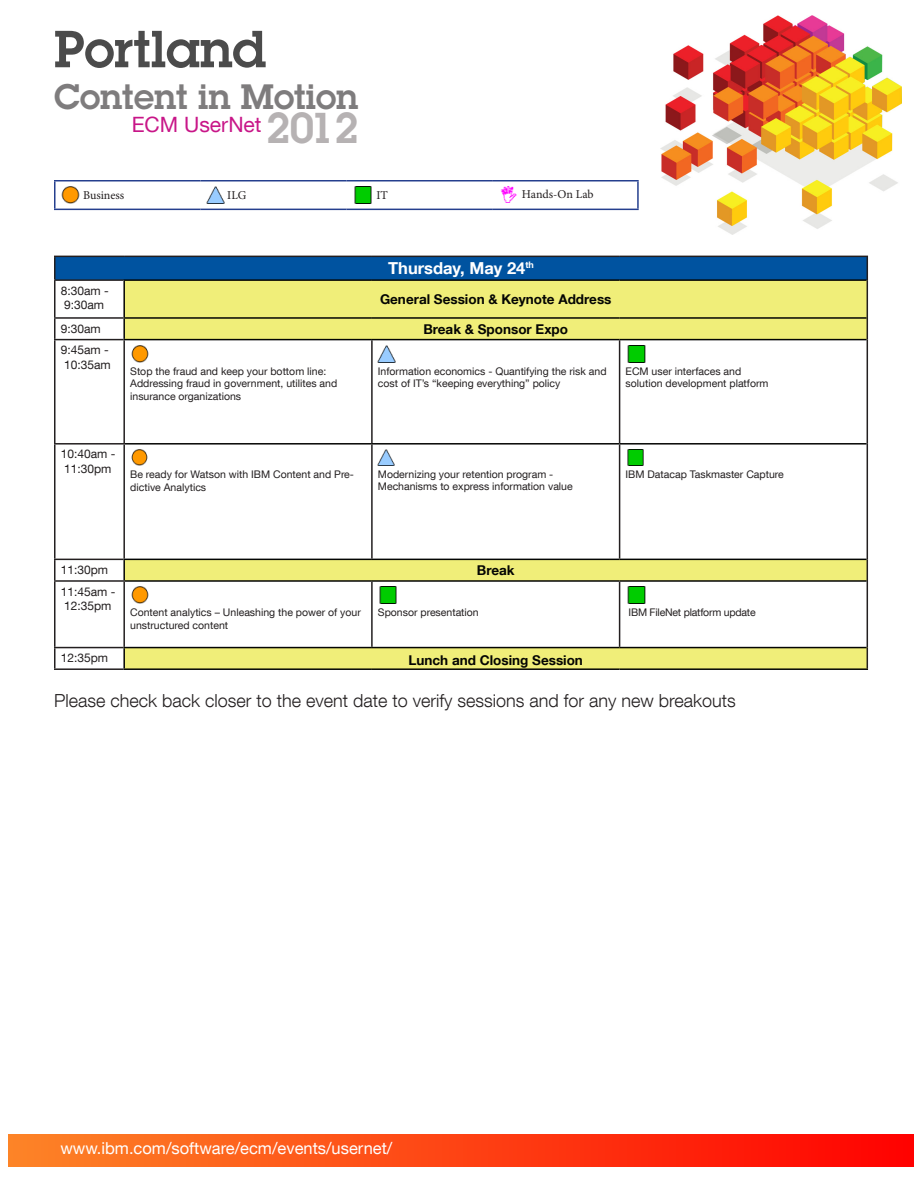
<style>
.page{position:relative;width:918px;height:1188px;background:#fff}
.page>*{position:absolute;margin:0;border:0;box-sizing:border-box;transform-origin:0 0}
.t1{font:600 51px "Lubalin Graph Std";color:#4b4b4b}
.t2{font:600 34.5px "Lubalin Graph Std";color:#7e7c7d}
.t3{font:21.15px "Helvetica Neue LT Com";color:#c81688}
.t4{font:300 18px "Helvetica Neue LT Com";color:#231f20}
.t5{font:16.5px "Helvetica Neue LT Com";color:#fff}
.t6{font:700 16.5px "Helvetica Neue LT Com";color:#fff}
.t7{font:700 13.5px "Helvetica Neue LT Com";color:#040503}
.t8{font:12px "Helvetica Neue LT Com";color:#231f20}
.t9{font:12px "Minion Pro";letter-spacing:-.005em;color:#231f20}
.t10{font:10.5px/12.6px "Helvetica Neue LT Com";color:#231f20}
.t11{font:10.5px "Helvetica Neue LT Com";letter-spacing:-.02em;color:#231f20}
.s1{font-family:"Lubalin Graph Std";font-weight:600;font-size:42.3px;color:#b6b2b3}
</style>
<div class="page">
<img style="left:661px;top:16px;width:241px;height:218px">
<div style="left:9px;top:1134px;width:905px;height:32px;background:linear-gradient(to right,#fd8427,#ff0100)"></div>
<div style="left:55px;top:256px;width:812px;height:24px;background:#0053a0"></div>
<div style="left:124px;top:280px;width:743px;height:38px;background:#f0ee79"></div>
<svg style="left:125px;top:319px;width:742px;height:261px"></svg>
<div style="left:124px;top:648px;width:743px;height:21px;background:#f0ee79"></div>
<hr style="left:54px;top:256px;width:70px;height:1px;background:#231f20">
<hr style="left:54px;top:257px;width:2px;height:22px;background:#231f20">
<hr style="left:124px;top:256px;width:248px;height:1px;background:#231f20">
<hr style="left:372px;top:256px;width:248px;height:1px;background:#231f20">
<hr style="left:620px;top:256px;width:248px;height:1px;background:#231f20">
<svg style="left:867px;top:257px;width:1px;height:23px"></svg>
<hr style="left:54px;top:279px;width:69px;height:2px;background:#231f20">
<hr style="left:54px;top:281px;width:2px;height:36px;background:#231f20">
<hr style="left:867px;top:280px;width:1px;height:38px;background:#231f20">
<hr style="left:54px;top:317px;width:69px;height:2px;background:#231f20">
<hr style="left:54px;top:319px;width:2px;height:20px;background:#231f20">
<svg style="left:867px;top:318px;width:1px;height:22px"></svg>
<hr style="left:54px;top:339px;width:69px;height:1px;background:#231f20">
<hr style="left:54px;top:340px;width:2px;height:103px;background:#231f20">
<hr style="left:123px;top:340px;width:2px;height:103px;background:#231f20">
<hr style="left:371px;top:340px;width:2px;height:103px;background:#231f20">
<hr style="left:619px;top:340px;width:1px;height:103px;background:#231f20">
<hr style="left:867px;top:340px;width:1px;height:104px;background:#231f20">
<hr style="left:54px;top:443px;width:71px;height:2px;background:#231f20">
<hr style="left:54px;top:445px;width:2px;height:114px;background:#231f20">
<hr style="left:123px;top:445px;width:2px;height:114px;background:#231f20">
<hr style="left:371px;top:445px;width:2px;height:114px;background:#231f20">
<hr style="left:619px;top:445px;width:1px;height:114px;background:#231f20">
<hr style="left:867px;top:444px;width:1px;height:115px;background:#231f20">
<hr style="left:54px;top:559px;width:69px;height:1px;background:#231f20">
<hr style="left:54px;top:560px;width:2px;height:20px;background:#231f20">
<svg style="left:867px;top:559px;width:1px;height:22px"></svg>
<hr style="left:54px;top:580px;width:71px;height:2px;background:#231f20">
<hr style="left:54px;top:582px;width:2px;height:65px;background:#231f20">
<hr style="left:123px;top:582px;width:2px;height:65px;background:#231f20">
<hr style="left:371px;top:582px;width:2px;height:65px;background:#231f20">
<hr style="left:619px;top:582px;width:1px;height:65px;background:#231f20">
<hr style="left:867px;top:581px;width:1px;height:67px;background:#231f20">
<hr style="left:54px;top:647px;width:69px;height:1px;background:#231f20">
<hr style="left:54px;top:648px;width:2px;height:20px;background:#231f20">
<svg style="left:867px;top:648px;width:1px;height:20px"></svg>
<hr style="left:54px;top:668px;width:69px;height:2px;background:#231f20">
<hr style="left:125px;top:580px;width:247px;height:2px;background:#040503">
<hr style="left:372px;top:580px;width:248px;height:2px;background:#040503">
<hr style="left:620px;top:580px;width:247px;height:2px;background:#040503">
<hr style="left:123px;top:279px;width:249px;height:2px;background:#040503">
<hr style="left:123px;top:281px;width:2px;height:36px;background:#040503">
<hr style="left:372px;top:279px;width:248px;height:2px;background:#040503">
<hr style="left:620px;top:279px;width:247px;height:2px;background:#040503">
<hr style="left:123px;top:648px;width:2px;height:20px;background:#040503">
<hr style="left:123px;top:647px;width:249px;height:1px;background:#040503">
<hr style="left:372px;top:647px;width:248px;height:1px;background:#040503">
<hr style="left:620px;top:647px;width:247px;height:1px;background:#040503">
<hr style="left:123px;top:319px;width:2px;height:20px;background:#040503">
<hr style="left:123px;top:317px;width:249px;height:2px;background:#040503">
<hr style="left:372px;top:317px;width:248px;height:2px;background:#040503">
<hr style="left:620px;top:317px;width:247px;height:2px;background:#040503">
<hr style="left:123px;top:339px;width:249px;height:1px;background:#040503">
<hr style="left:372px;top:339px;width:248px;height:1px;background:#040503">
<hr style="left:620px;top:339px;width:247px;height:1px;background:#040503">
<hr style="left:123px;top:668px;width:249px;height:2px;background:#040503">
<hr style="left:372px;top:668px;width:248px;height:2px;background:#040503">
<hr style="left:620px;top:668px;width:248px;height:2px;background:#040503">
<hr style="left:125px;top:443px;width:247px;height:2px;background:#040503">
<hr style="left:372px;top:443px;width:248px;height:2px;background:#040503">
<hr style="left:620px;top:443px;width:247px;height:2px;background:#040503">
<hr style="left:123px;top:560px;width:2px;height:20px;background:#040503">
<hr style="left:123px;top:559px;width:249px;height:1px;background:#040503">
<hr style="left:372px;top:559px;width:248px;height:1px;background:#040503">
<hr style="left:620px;top:559px;width:247px;height:1px;background:#040503">
<img style="left:130px;top:346px;width:20px;height:16px">
<img style="left:378px;top:346px;width:18px;height:16px">
<img style="left:626px;top:346px;width:21px;height:16px">
<img style="left:130px;top:450px;width:19px;height:15px">
<img style="left:378px;top:450px;width:17px;height:15px">
<img style="left:626px;top:450px;width:20px;height:15px">
<img style="left:131px;top:587px;width:18px;height:17px">
<img style="left:379px;top:587px;width:18px;height:16px">
<img style="left:627px;top:587px;width:19px;height:17px">
<hr style="left:54px;top:180px;width:147px;height:2px;background:#253f8e">
<hr style="left:54px;top:181px;width:2px;height:28px;background:#253f8e">
<hr style="left:201px;top:180px;width:145px;height:2px;background:#253f8e">
<hr style="left:346px;top:180px;width:146px;height:2px;background:#253f8e">
<hr style="left:492px;top:180px;width:147px;height:2px;background:#253f8e">
<hr style="left:54px;top:209px;width:147px;height:1px;background:#253f8e">
<hr style="left:201px;top:209px;width:145px;height:1px;background:#253f8e">
<hr style="left:346px;top:209px;width:146px;height:1px;background:#253f8e">
<hr style="left:492px;top:209px;width:147px;height:1px;background:#253f8e">
<hr style="left:637px;top:181px;width:2px;height:28px;background:#253f8e">
<img style="left:61px;top:187px;width:19px;height:16px">
<img style="left:207px;top:187px;width:18px;height:16px">
<img style="left:354px;top:187px;width:18px;height:16px">
<img style="left:500px;top:187px;width:17px;height:16px">
<p class="t1" style="left:54px;top:15px;width:214px">Portland</p>
<p class="t2" style="left:54px;top:74px;width:306px">Content in Motion</p>
<p class="t3" style="left:132px;top:112px;width:229px">ECM UserNet <span class="s1">2012</span></p>
<p class="t9" style="left:83px;top:187px;width:43px">Business</p>
<p class="t9" style="left:227px;top:187px;width:21px">ILG</p>
<p class="t9" style="left:377px;top:187px;width:13px">IT</p>
<p class="t9" style="left:522px;top:187px;width:73px">Hands-On Lab</p>
<p class="t6" style="left:388px;top:258px;width:147px">Thursday, May 24<sup>th</sup></p>
<p class="t8" style="left:61px;top:283px;width:50px">8:30am -</p>
<p class="t8" style="left:64px;top:297px;width:42px">9:30am</p>
<p class="t7" style="left:380px;top:291px;width:233px">General Session &amp; Keynote Address</p>
<p class="t8" style="left:61px;top:321px;width:42px">9:30am</p>
<p class="t7" style="left:423px;top:320px;width:146px">Break &amp; Sponsor Expo</p>
<p class="t8" style="left:61px;top:343px;width:50px">9:45am -</p>
<p class="t8" style="left:64px;top:357px;width:48px">10:35am</p>
<p class="t10" style="left:130px;top:365px;width:198px">Stop the fraud and keep your bottom line:</p>
<p class="t10" style="left:130px;top:377px;width:209px">Addressing fraud in government, utilites and insurance organizations</p>
<p class="t10" style="left:378px;top:365px;width:230px">Information economics - Quantifying the risk and cost of IT’s “keeping everything” policy</p>
<p class="t10" style="left:626px;top:364px;width:117px">ECM user interfaces and</p>
<p class="t10" style="left:626px;top:377px;width:144px">solution development platform</p>
<p class="t8" style="left:61px;top:447px;width:56px">10:40am -</p>
<p class="t8" style="left:64px;top:461px;width:49px">11:30pm</p>
<p class="t10" style="left:130px;top:468px;width:225px">Be ready for Watson with IBM Content and Pre&shy;dictive Analytics</p>
<p class="t10" style="left:378px;top:467px;width:177px">Modernizing your retention program -</p>
<p class="t10" style="left:378px;top:480px;width:196px">Mechanisms to express information value</p>
<p class="t10" style="left:626px;top:468px;width:160px">IBM Datacap Taskmaster Capture</p>
<p class="t8" style="left:61px;top:562px;width:49px">11:30pm</p>
<p class="t7" style="left:477px;top:562px;width:39px">Break</p>
<p class="t8" style="left:61px;top:584px;width:56px">11:45am -</p>
<p class="t8" style="left:64px;top:598px;width:49px">12:35pm</p>
<p class="t10" style="left:130px;top:606px;width:232px">Content analytics – Unleashing the power of your unstructured content</p>
<p class="t10" style="left:378px;top:605px;width:102px">Sponsor presentation</p>
<p class="t11" style="left:629px;top:606px;width:129px">IBM FileNet platform update</p>
<p class="t8" style="left:61px;top:650px;width:49px">12:35pm</p>
<p class="t7" style="left:409px;top:651px;width:176px">Lunch and Closing Session</p>
<p class="t4" style="left:54px;top:690px;width:683px">Please check back closer to the event date to verify sessions and for any new breakouts</p>
<p class="t5" style="left:60px;top:1138px;width:334px">www.ibm.com/software/ecm/events/usernet/</p>
</div>
